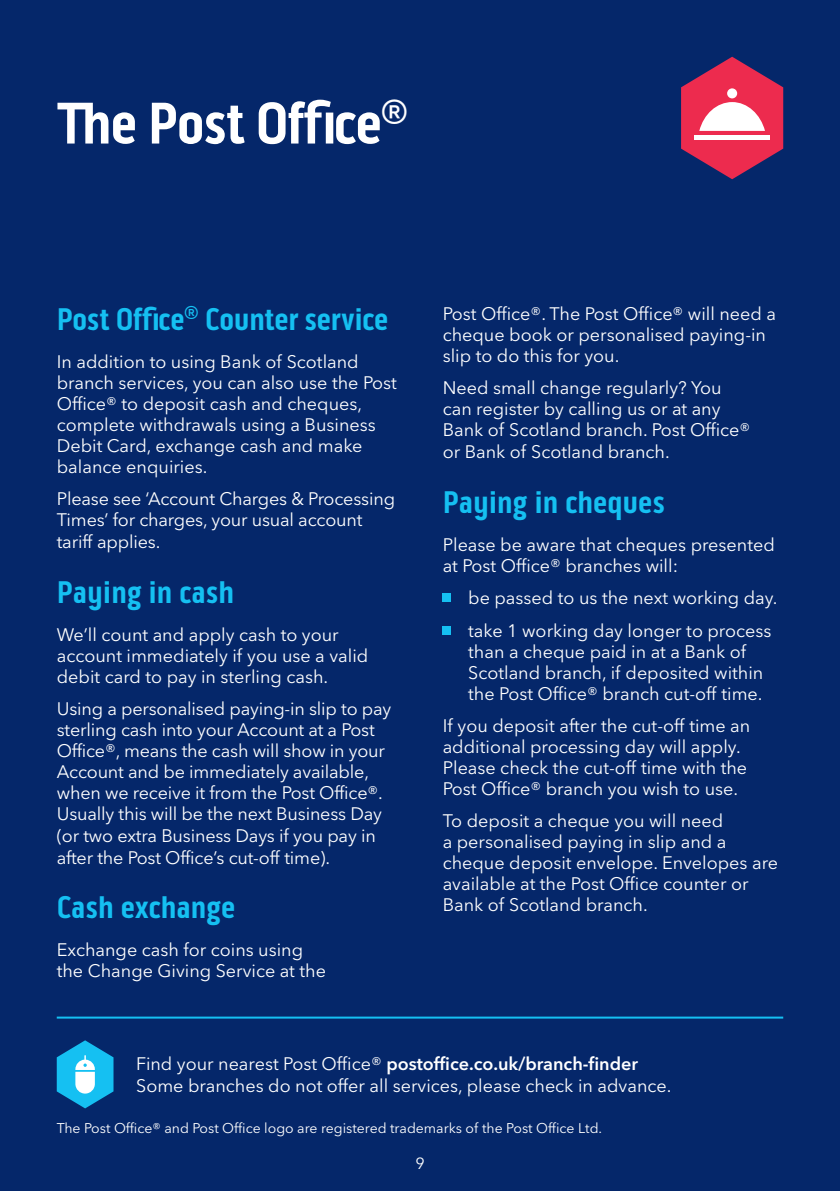
<style>
.page{position:relative;width:840px;height:1191px;background:#fff}
.page>*{position:absolute;margin:0;border:0;box-sizing:border-box;transform-origin:0 0}
.t1{font:700 60px "Bo S Pill Gothic";letter-spacing:-.02em;color:#fff}
.t2{font:700 32px "Bo S Pill Gothic";color:#15c0f2}
.t3{font:18px/21px "Avenir Next LT Pro";color:#fff}
.t4{font:16px "Avenir Next LT Pro";color:#fff}
.t5{font:14px "Avenir Next LT Pro";color:#fff}
.s1{font-weight:600}
</style>
<div class="page">
<div style="left:0;top:0;width:839px;height:1191px;background:#05276a"></div>
<div style="left:442px;top:593px;width:9px;height:9px;background:#15c0f2"></div>
<div style="left:442px;top:626px;width:9px;height:8px;background:#15c0f2"></div>
<svg style="left:681px;top:57px;width:101px;height:122px"></svg>
<hr style="left:694px;top:135px;width:75px;height:4px;background:#fff">
<svg style="left:726px;top:88px;width:10px;height:10px"></svg>
<hr style="left:57px;top:1016px;width:725px;height:2px;background:#15c0f2">
<svg style="left:57px;top:1040px;width:56px;height:68px"></svg>
<p class="t1" style="left:57px;top:88px;width:353px">The Post Office<sup>®</sup></p>
<p class="t2" style="left:57px;top:300px;width:333px">Post Office<sup>®</sup> Counter service</p>
<p class="t3" style="left:57px;top:351px;width:341px">In addition to using Bank of Scotland branch services, you can also use the Post Office® to deposit cash and cheques, complete withdrawals using a Business Debit Card, exchange cash and make balance enquiries.</p>
<p class="t3" style="left:57px;top:488px;width:339px;line-height:21.6px">Please see ‘Account Charges &amp; Processing<br>Times’ for charges, your usual account tariff applies.</p>
<p class="t2" style="left:57px;top:573px;width:179px">Paying in cash</p>
<p class="t3" style="left:57px;top:624px;width:313px">We’ll count and apply cash to your account immediately if you use a valid debit card to pay in sterling cash.</p>
<p class="t3" style="left:57px;top:698px;width:336px">Using a personalised paying-in slip to pay sterling cash into your Account at a Post Office®, means the cash will show in your Account and be immediately available, when we receive it from the Post Office®.<br>Usually this will be the next Business Day (or two extra Business Days if you pay in after the Post Office’s cut-off time).</p>
<p class="t2" style="left:57px;top:888px;width:180px">Cash exchange</p>
<p class="t3" style="left:57px;top:939px;width:270px">Exchange cash for coins using the Change Giving Service at the</p>
<p class="t3" style="left:442px;top:303px;width:335px">Post Office®. The Post Office® will need a cheque book or personalised paying-in slip to do this for you.</p>
<p class="t3" style="left:442px;top:377px;width:309px">Need small change regularly? You can register by calling us or at any Bank of Scotland branch. Post Office® or Bank of Scotland branch.</p>
<p class="t2" style="left:442px;top:483px;width:224px">Paying in cheques</p>
<p class="t3" style="left:442px;top:534px;width:333px">Please be aware that cheques presented at Post Office® branches will:</p>
<p class="t3" style="left:468px;top:587px;width:311px">be passed to us the next working day.</p>
<p class="t3" style="left:468px;top:620px;width:304px">take 1 working day longer to process than a cheque paid in at a Bank of Scotland branch, if deposited within the Post Office® branch cut-off time.</p>
<p class="t3" style="left:442px;top:715px;width:309px">If you deposit after the cut-off time an additional processing day will apply.<br>Please check the cut-off time with the Post Office® branch you wish to use.</p>
<p class="t3" style="left:442px;top:810px;width:337px">To deposit a cheque you will need<br>a personalised paying in slip and a cheque deposit envelope. Envelopes are available at the Post Office counter or Bank of Scotland branch.</p>
<p class="t3" style="left:136px;top:1053px;width:536px;line-height:22px">Find your nearest Post Office® <span class="s1">postoffice.co.uk/branch-finder<br></span>Some branches do not offer all services, please check in advance.</p>
<p class="t5" style="left:57px;top:1119px;width:546px">The Post Office® and Post Office logo are registered trademarks of the Post Office Ltd.</p>
<p class="t4" style="left:415px;top:1154px;width:11px">9</p>
</div>
